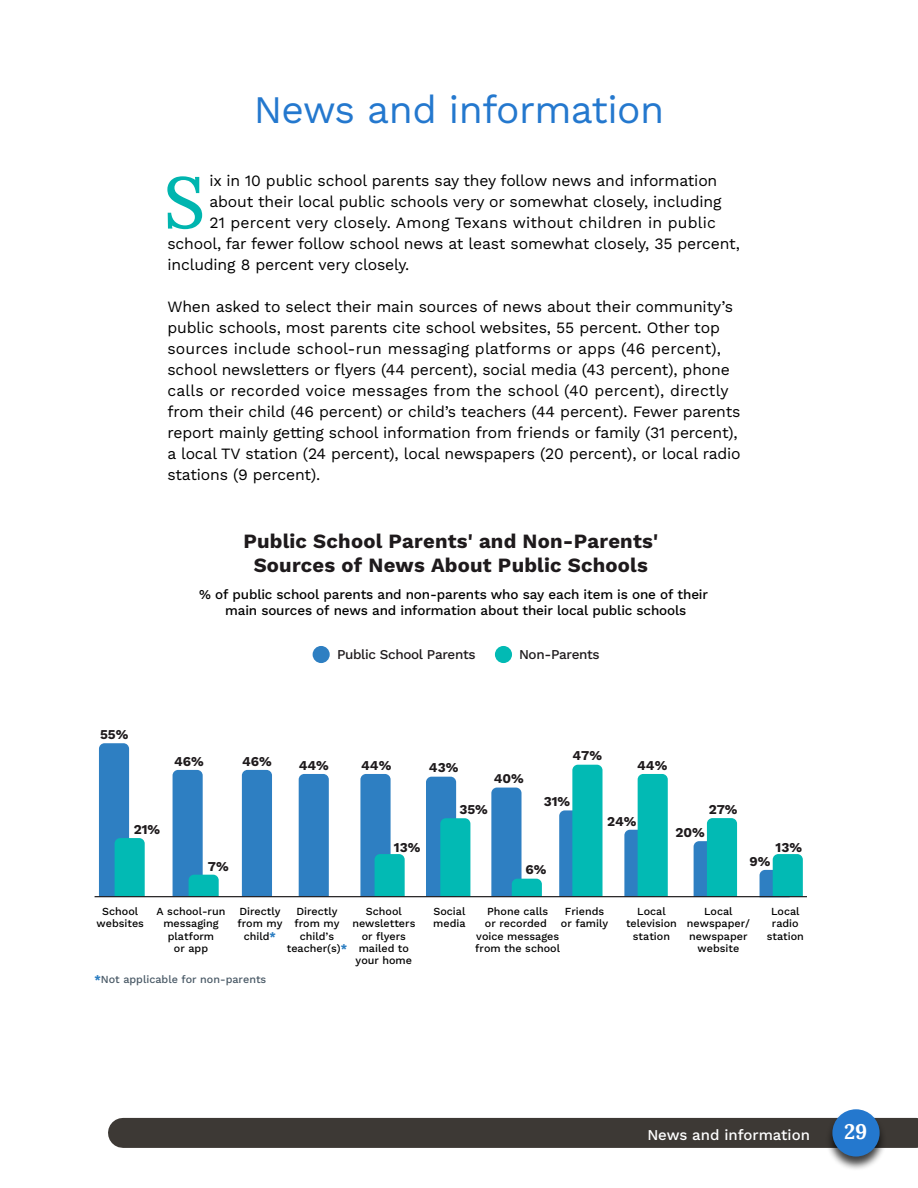
<style>
.page{position:relative;width:918px;height:1188px;background:#fff}
.page>*{position:absolute;margin:0;border:0;box-sizing:border-box;transform-origin:0 0}
._24-body-text{font:500 72.15px "Lora";color:#00b5af}
._24-H1{font:39px "Work Sans";letter-spacing:-.015em;color:#2478ce}
.t1{font:700 21px "Lora";color:#fff}
.t2{font:700 20.25px/24.3px "Work Sans";letter-spacing:.01em;color:#1e1a1c;text-align:center}
._24-body-text-2{font:15.75px/21px "Work Sans";letter-spacing:-.01em;color:#000}
._24-body-text-3{font:15.75px "Work Sans";letter-spacing:.01em;color:#000}
.t3{font:500 15px "Work Sans";color:#fff}
.t4{font:500 13.5px/16.2px "Work Sans";letter-spacing:-.01em;color:#000;text-align:center}
.t5{font:700 13.5px "Work Sans";color:#1e1a1c}
.t6{font:500 13.5px "Work Sans";letter-spacing:-.025em;color:#1e1a1c}
.t7{font:700 13.35px "Work Sans";color:#1e1a1c}
.t8{font:500 10.8px/12.1px "Work Sans";color:#000;text-align:center}
.t9{font:500 10.8px "Work Sans";color:#485865}
.s1{font-weight:800;color:#2e7fc2}
</style>
<div class="page">
<div style="left:123px;top:1118px;width:793px;height:30px;background:#3d3935"></div>
<div style="left:825px;top:1109px;width:62px;height:62px;background:#000;opacity:.75"></div>
<div style="left:832px;top:1109px;width:48px;height:48px;background:#2478ce;border-radius:50%"></div>
<svg style="left:173px;top:770px;width:46px;height:126px"></svg>
<svg style="left:99px;top:743px;width:46px;height:153px"></svg>
<div style="left:495px;top:646px;width:17px;height:17px;background:#02bab4;border-radius:50%"></div>
<div style="left:313px;top:646px;width:17px;height:17px;background:#2e7fc2;border-radius:50%"></div>
<div style="left:242px;top:770px;width:30px;height:126px;background:#2e7fc2"></div>
<div style="left:299px;top:774px;width:30px;height:122px;background:#2e7fc2"></div>
<svg style="left:360px;top:774px;width:45px;height:122px"></svg>
<svg style="left:426px;top:777px;width:44px;height:119px;background:#32a7c2"></svg>
<svg style="left:491px;top:788px;width:51px;height:108px"></svg>
<svg style="left:559px;top:765px;width:44px;height:131px;background:#29b7bf"></svg>
<svg style="left:624px;top:774px;width:44px;height:122px;background:#30bbc1"></svg>
<svg style="left:694px;top:818px;width:43px;height:78px;background:#23b4be"></svg>
<svg style="left:760px;top:854px;width:43px;height:42px;background:#2ab8c0"></svg>
<hr style="left:95px;top:896px;width:712px;height:1px;background:#1e1b1d">
<p class="_24-H1" style="left:254px;top:80px;width:412px">News and information</p>
<p class="_24-body-text" style="left:164px;top:148px;width:43px">S</p>
<p class="_24-body-text-2" style="left:209px;top:169px;width:509px">ix in 10 public school parents say they follow news and information</p>
<p class="_24-body-text-2" style="left:209px;top:190px;width:514px">about their local public schools very or somewhat closely, including</p>
<p class="_24-body-text-3" style="left:209px;top:211px;width:508px">21 percent very closely. Among Texans without children in public</p>
<p class="_24-body-text-2" style="left:167px;top:232px;width:574px">school, far fewer follow school news at least somewhat closely, 35 percent,</p>
<p class="_24-body-text-2" style="left:167px;top:253px;width:244px">including 8 percent very closely.</p>
<p class="_24-body-text-2" style="left:167px;top:295px;width:575px">When asked to select their main sources of news about their community’s public schools, most parents cite school websites, 55 percent. Other top sources include school-run messaging platforms or apps (46 percent), school newsletters or flyers (44 percent), social media (43 percent), phone calls or recorded voice messages from the school (40 percent), directly from their child (46 percent) or child’s teachers (44 percent). Fewer parents report mainly getting school information from friends or family (31 percent), a local TV station (24 percent), local newspapers (20 percent), or local radio stations (9 percent).</p>
<p class="t2" style="left:243px;top:528px;width:416px">Public School Parents' and Non-Parents'<br>Sources of News About Public Schools</p>
<p class="t4" style="left:199px;top:586px;width:511px">% of public school parents and non-parents who say each item is one of their main sources of news and information about their local public schools</p>
<p class="t6" style="left:337px;top:644px;width:140px">Public School Parents</p>
<p class="t6" style="left:519px;top:644px;width:82px">Non-Parents</p>
<p class="t5" style="left:100px;top:724px;width:30px">55%</p>
<p class="t5" style="left:134px;top:819px;width:28px">21%</p>
<p class="t5" style="left:174px;top:751px;width:31px">46%</p>
<p class="t5" style="left:208px;top:857px;width:22px">7%</p>
<p class="t5" style="left:242px;top:751px;width:31px">46%</p>
<p class="t5" style="left:299px;top:755px;width:32px">44%</p>
<p class="t5" style="left:361px;top:755px;width:32px">44%</p>
<p class="t5" style="left:429px;top:758px;width:31px">43%</p>
<p class="t7" style="left:494px;top:768px;width:32px">40%</p>
<p class="t5" style="left:394px;top:837px;width:28px">13%</p>
<p class="t5" style="left:459px;top:799px;width:30px">35%</p>
<p class="t5" style="left:573px;top:746px;width:31px">47%</p>
<p class="t5" style="left:544px;top:791px;width:28px">31%</p>
<p class="t5" style="left:637px;top:755px;width:32px">44%</p>
<p class="t5" style="left:607px;top:811px;width:31px">24%</p>
<p class="t7" style="left:525px;top:859px;width:22px">6%</p>
<p class="t5" style="left:709px;top:799px;width:30px">27%</p>
<p class="t5" style="left:675px;top:822px;width:31px">20%</p>
<p class="t5" style="left:776px;top:837px;width:28px">13%</p>
<p class="t5" style="left:749px;top:851px;width:22px">9%</p>
<p class="t8" style="left:97px;top:905px;width:49px">School websites</p>
<p class="t8" style="left:237px;top:905px;width:47px">Directly from my child<span class="s1">*</span></p>
<p class="t8" style="left:287px;top:905px;width:62px">Directly from my child’s teacher(s)<span class="s1">*</span></p>
<p class="t8" style="left:352px;top:905px;width:65px">School newsletters or flyers mailed to your home</p>
<p class="t8" style="left:433px;top:905px;width:34px;text-align:left">Social media</p>
<p class="t8" style="left:475px;top:905px;width:86px">Phone calls<br>or recorded voice messages from the school</p>
<p class="t8" style="left:561px;top:905px;width:49px">Friends or family</p>
<p class="t8" style="left:626px;top:905px;width:52px">Local television station</p>
<p class="t8" style="left:687px;top:905px;width:65px">Local newspaper/ newspaper website</p>
<p class="t8" style="left:767px;top:905px;width:39px">Local radio station</p>
<p class="t8" style="left:157px;top:905px;width:70px">A school-run messaging platform<br>or app</p>
<p class="t9" style="left:94px;top:971px;width:173px"><span class="s1">*</span>Not applicable for non-parents</p>
<p class="t3" style="left:647px;top:1123px;width:164px">News and information</p>
<h3 class="t1" style="left:844px;top:1114px;width:25px">29</h3>
</div>
